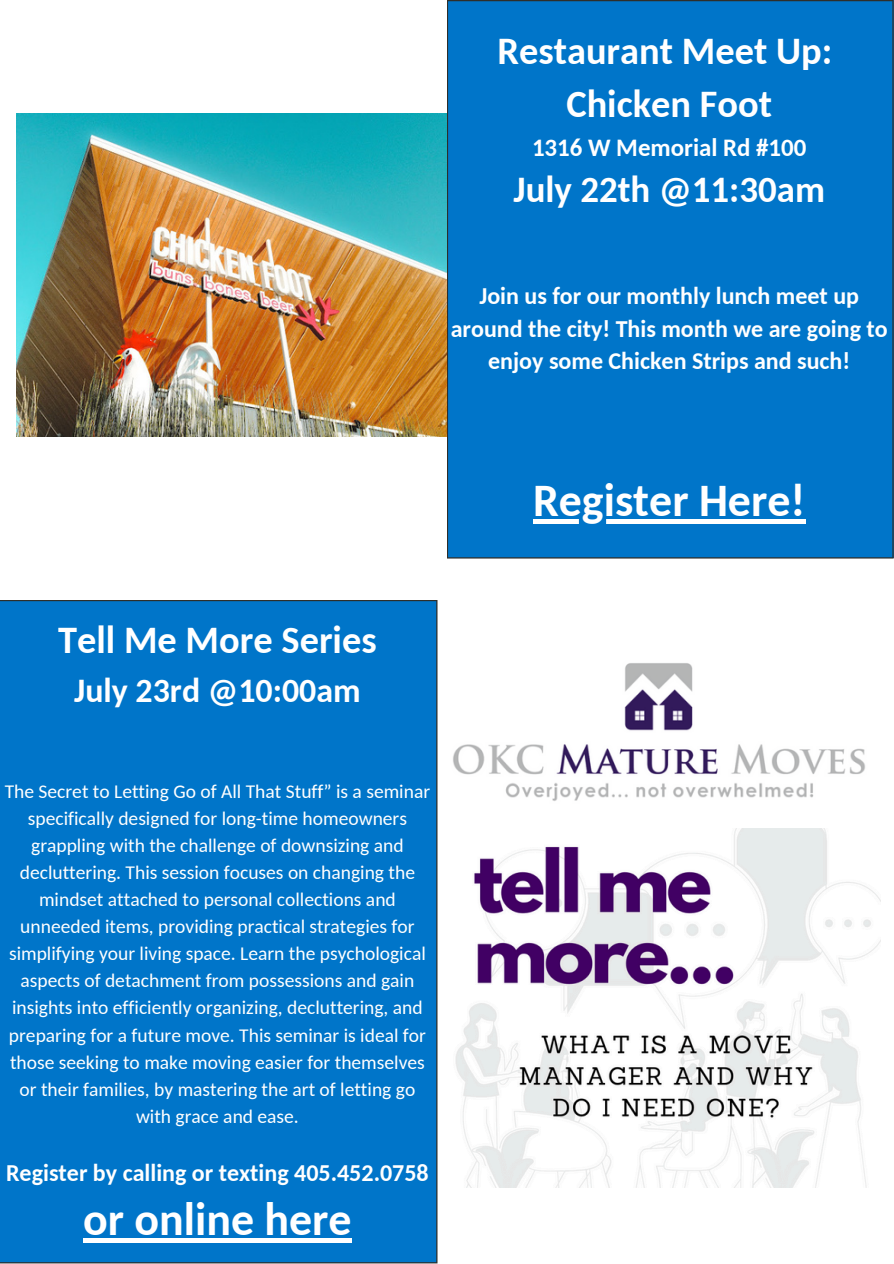
<style>
.page{position:relative;width:894px;height:1264px;background:#fff}
.page>*{position:absolute;margin:0;border:0;box-sizing:border-box;transform-origin:0 0}
.t1{font:700 45.9px "Carlito";color:#fff}
.t2{font:700 38.4px/52.8px "Carlito";color:#fff;text-align:center}
.t3{font:700 36.9px "Carlito";color:#fff}
.t4{font:700 33.9px "Carlito";color:#fff}
.t5{font:700 24.9px "Carlito";color:#fff}
.t6{font:700 24px/32.7px "Carlito";color:#fff;text-align:center}
.t7{font:19.5px/27px "Carlito";color:#fff;text-align:center}
</style>
<div class="page">
<img style="left:453px;top:663px;width:412px;height:138px">
<img style="left:455px;top:828px;width:424px;height:359px">
<div style="left:0;top:600px;width:437px;height:663px;background:#0075c9"></div>
<hr style="left:83px;top:1238px;width:268px;height:4px;background:#fff">
<div style="left:446px;top:0;width:447px;height:558px;background:#0075c9"></div>
<hr style="left:533px;top:519px;width:272px;height:4px;background:#fff">
<img style="left:16px;top:113px;width:430px;height:323px">
<p class="t2" style="left:497px;top:28px;width:336px">Restaurant Meet Up:<br>Chicken Foot</p>
<p class="t5" style="left:532px;top:138px;width:276px">1316 W Memorial Rd #100</p>
<p class="t3" style="left:513px;top:174px;width:313px">July 22th @11:30am</p>
<h4 class="t6" style="left:450px;top:281px;width:438px">Join us for our monthly lunch meet up around the city! This month we are going to enjoy some Chicken Strips and such!</h4>
<h4 class="t2" style="left:58px;top:617px;width:320px">Tell Me More Series</h4>
<h4 class="t4" style="left:74px;top:676px;width:288px">July 23rd @10:00am</h4>
<h1 class="t7" style="left:5px;top:780px;width:427px">The Secret to Letting Go of All That Stuff” is a seminar specifically designed for long-time homeowners grappling with the challenge of downsizing and decluttering. This session focuses on changing the mindset attached to personal collections and unneeded items, providing practical strategies for simplifying your living space. Learn the psychological aspects of detachment from possessions and gain insights into efficiently organizing, decluttering, and preparing for a future move. This seminar is ideal for those seeking to make moving easier for themselves or their families, by mastering the art of letting go with grace and ease.</h1>
<h2 class="t6" style="left:6px;top:1158px;width:424px">Register by calling or texting 405.452.0758</h2>
<h2 class="t1" style="left:83px;top:1200px;width:270px">or online here</h2>
<p class="t1" style="left:533px;top:481px;width:274px">Register Here!</p>
</div>
